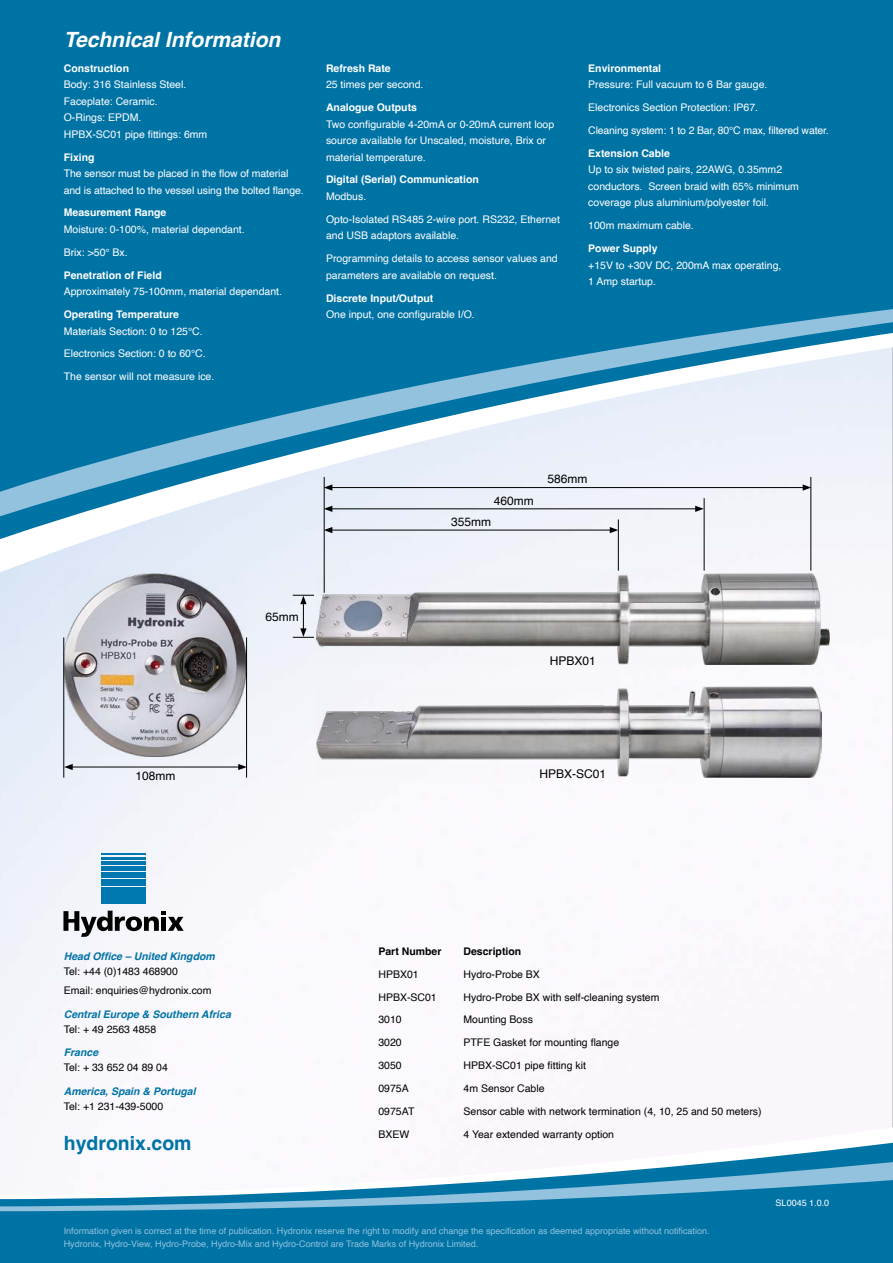
<style>
.page{position:relative;width:893px;height:1263px;background:#fff}
.page>*{position:absolute;margin:0;border:0;box-sizing:border-box;transform-origin:0 0}
.t1{font:italic 700 21px "Helvetica";color:#fff}
.t2{font:700 19.5px "Helvetica";color:#0073a5}
.t3{font:12px "Helvetica";color:#000}
.t4{font:10.5px/16.5px "Helvetica";color:#fff}
.t5{font:10.5px/19.2px "Helvetica";color:#000}
.t6{font:700 10.5px "Helvetica";color:#fff}
.t7{font:italic 700 10.5px "Helvetica";color:#0073a5}
.t8{font:700 10.5px "Helvetica";color:#000}
.t9{font:9px/13.5px "Helvetica";color:#92c2dd}
.t10{font:9px "Helvetica";color:#fff}
</style>
<div class="page">
<svg style="left:0;top:1196px;width:893px;height:67px;background:#0a78a8"></svg>
<div style="left:0;top:0;width:893px;height:264px;background:#0073a5"></div>
<div style="left:0;top:264px;width:893px;height:8px;background:#0073a5"></div>
<img style="left:0;top:272px;width:893px;height:924px">
<svg style="left:892px;top:272px;width:1px;height:855px"></svg>
<img style="left:64px;top:574px;width:183px;height:182px">
<hr style="left:63px;top:637px;width:1px;height:141px;background:#000">
<hr style="left:246px;top:637px;width:1px;height:141px;background:#000">
<hr style="left:70px;top:767px;width:171px;height:1px;background:#000">
<svg style="left:64px;top:764px;width:9px;height:6px"></svg>
<svg style="left:238px;top:764px;width:9px;height:6px"></svg>
<img style="left:316px;top:573px;width:513px;height:92px">
<hr style="left:324px;top:477px;width:1px;height:116px;background:#000">
<hr style="left:810px;top:477px;width:1px;height:94px;background:#000">
<hr style="left:330px;top:487px;width:475px;height:1px;background:#000">
<svg style="left:324px;top:484px;width:8px;height:7px"></svg>
<svg style="left:803px;top:484px;width:8px;height:7px"></svg>
<hr style="left:330px;top:508px;width:368px;height:1px;background:#000">
<svg style="left:324px;top:506px;width:8px;height:6px"></svg>
<svg style="left:695px;top:506px;width:9px;height:6px"></svg>
<hr style="left:330px;top:530px;width:282px;height:1px;background:#000">
<svg style="left:324px;top:527px;width:8px;height:6px"></svg>
<svg style="left:610px;top:527px;width:8px;height:6px"></svg>
<svg style="left:293px;top:595px;width:21px;height:43px"></svg>
<hr style="left:618px;top:519px;width:1px;height:52px;background:#000">
<hr style="left:704px;top:498px;width:1px;height:73px;background:#000">
<img style="left:316px;top:686px;width:505px;height:92px">
<svg style="left:63px;top:911px;width:121px;height:26px"></svg>
<hr style="left:101px;top:854px;width:45px;height:1px;background:#0077ae">
<hr style="left:101px;top:857px;width:45px;height:2px;background:#0077ae">
<hr style="left:101px;top:861px;width:45px;height:3px;background:#0077ae">
<div style="left:101px;top:866px;width:45px;height:5px;background:#0077ae"></div>
<div style="left:101px;top:872px;width:45px;height:6px;background:#0077ae"></div>
<div style="left:101px;top:879px;width:45px;height:6px;background:#0077ae"></div>
<div style="left:101px;top:887px;width:45px;height:7px;background:#0077ae"></div>
<div style="left:101px;top:895px;width:45px;height:9px;background:#0077ae"></div>
<h1 class="t1" style="left:64px;top:27px;width:218px">Technical Information</h1>
<p class="t6" style="left:64px;top:62px;width:67px">Construction</p>
<p class="t4" style="left:64px;top:77px;width:145px">Body: 316 Stainless Steel.<br>Faceplate: Ceramic.<br>O-Rings: EPDM.<br>HPBX-SC01 pipe fittings: 6mm</p>
<p class="t6" style="left:64px;top:150px;width:32px">Fixing</p>
<p class="t4" style="left:64px;top:165px;width:241px">The sensor must be placed in the flow of material and is attached to the vessel using the bolted flange.</p>
<p class="t6" style="left:64px;top:206px;width:104px">Measurement Range</p>
<p class="t4" style="left:64px;top:218px;width:182px;line-height:23px">Moisture: 0-100%, material dependant.<br>Brix: &gt;50° Bx.</p>
<p class="t6" style="left:64px;top:269px;width:100px">Penetration of Field</p>
<p class="t4" style="left:64px;top:284px;width:220px">Approximately 75-100mm, material dependant.</p>
<p class="t6" style="left:64px;top:308px;width:117px">Operating Temperature</p>
<p class="t4" style="left:64px;top:320px;width:152px;line-height:23px">Materials Section: 0 to 125°C.<br>Electronics Section: 0 to 60°C.<br>The sensor will not measure ice.</p>
<p class="t6" style="left:326px;top:62px;width:66px">Refresh Rate</p>
<p class="t4" style="left:326px;top:77px;width:99px">25 times per second.</p>
<p class="t6" style="left:326px;top:101px;width:93px">Analogue Outputs</p>
<p class="t4" style="left:326px;top:116px;width:230px">Two configurable 4-20mA or 0-20mA current loop source available for Unscaled, moisture, Brix or material temperature.</p>
<p class="t6" style="left:326px;top:173px;width:154px">Digital (Serial) Communication</p>
<p class="t4" style="left:326px;top:185px;width:236px;line-height:23px">Modbus.<br>Opto-Isolated RS485 2-wire port. RS232, Ethernet</p>
<p class="t4" style="left:326px;top:224px;width:233px;line-height:23px">and USB adaptors available.<br>Programming details to access sensor values and</p>
<p class="t4" style="left:326px;top:267px;width:172px">parameters are available on request.</p>
<p class="t6" style="left:326px;top:291px;width:109px">Discrete Input/Output</p>
<p class="t4" style="left:326px;top:306px;width:150px">One input, one configurable I/O.</p>
<p class="t6" style="left:588px;top:61px;width:74px">Environmental</p>
<p class="t4" style="left:588px;top:73px;width:242px;line-height:23px">Pressure: Full vacuum to 6 Bar gauge.<br>Electronics Section Protection: IP67.<br>Cleaning system: 1 to 2 Bar, 80°C max, filtered water.</p>
<p class="t6" style="left:588px;top:147px;width:83px">Extension Cable</p>
<p class="t4" style="left:588px;top:162px;width:212px">Up to six twisted pairs, 22AWG, 0.35mm2 conductors. Screen braid with 65% minimum coverage plus aluminium/polyester foil.</p>
<p class="t4" style="left:588px;top:217px;width:107px">100m maximum cable.</p>
<p class="t6" style="left:588px;top:242px;width:71px">Power Supply</p>
<p class="t4" style="left:588px;top:257px;width:195px">+15V to +30V DC, 200mA max operating,<br>1 Amp startup.</p>
<p class="t3" style="left:266px;top:607px;width:35px">65mm</p>
<p class="t3" style="left:494px;top:491px;width:42px">460mm</p>
<p class="t3" style="left:451px;top:512px;width:42px">355mm</p>
<p class="t3" style="left:547px;top:470px;width:42px">586mm</p>
<p class="t3" style="left:550px;top:651px;width:48px">HPBX01</p>
<p class="t3" style="left:135px;top:767px;width:42px">108mm</p>
<p class="t3" style="left:539px;top:764px;width:68px">HPBX-SC01</p>
<p class="t7" style="left:64px;top:950px;width:153px">Head Office – United Kingdom</p>
<p class="t5" style="left:64px;top:962px;width:149px">Tel: +44 (0)1483 468900<br>Email: enquiries@hydronix.com</p>
<p class="t7" style="left:64px;top:1008px;width:169px">Central Europe &amp; Southern Africa</p>
<p class="t5" style="left:64px;top:1020px;width:94px">Tel: + 49 2563 4858</p>
<p class="t7" style="left:64px;top:1046px;width:36px">France</p>
<p class="t5" style="left:64px;top:1058px;width:106px">Tel: + 33 652 04 89 04</p>
<p class="t7" style="left:64px;top:1085px;width:133px">America, Spain &amp; Portugal</p>
<p class="t5" style="left:64px;top:1097px;width:101px">Tel: +1 231-439-5000</p>
<h2 class="t2" style="left:64px;top:1131px;width:129px">hydronix.com</h2>
<p class="t8" style="left:378px;top:945px;width:65px">Part Number</p>
<p class="t8" style="left:463px;top:945px;width:59px">Description</p>
<p class="t5" style="left:378px;top:965px;width:42px">HPBX01</p>
<p class="t5" style="left:463px;top:965px;width:78px">Hydro-Probe BX</p>
<p class="t5" style="left:378px;top:987px;width:60px">HPBX-SC01</p>
<p class="t5" style="left:463px;top:987px;width:198px">Hydro-Probe BX with self-cleaning system</p>
<p class="t5" style="left:378px;top:1010px;width:25px">3010</p>
<p class="t5" style="left:463px;top:1010px;width:71px">Mounting Boss</p>
<p class="t5" style="left:378px;top:1033px;width:25px">3020</p>
<p class="t5" style="left:463px;top:1033px;width:157px">PTFE Gasket for mounting flange</p>
<p class="t5" style="left:378px;top:1056px;width:25px">3050</p>
<p class="t5" style="left:463px;top:1056px;width:124px">HPBX-SC01 pipe fitting kit</p>
<p class="t5" style="left:378px;top:1079px;width:32px">0975A</p>
<p class="t5" style="left:463px;top:1079px;width:83px">4m Sensor Cable</p>
<p class="t5" style="left:378px;top:1102px;width:38px">0975AT</p>
<p class="t5" style="left:463px;top:1102px;width:300px">Sensor cable with network termination (4, 10, 25 and 50 meters)</p>
<p class="t5" style="left:378px;top:1125px;width:32px">BXEW</p>
<p class="t5" style="left:463px;top:1125px;width:152px">4 Year extended warranty option</p>
<p class="t10" style="left:776px;top:1196px;width:55px">SL0045 1.0.0</p>
<p class="t9" style="left:64px;top:1224px;width:647px">Information given is correct at the time of publication. Hydronix reserve the right to modify and change the specification as deemed appropriate without notification.<br>Hydronix, Hydro-View, Hydro-Probe, Hydro-Mix and Hydro-Control are Trade Marks of Hydronix Limited.</p>
</div>
